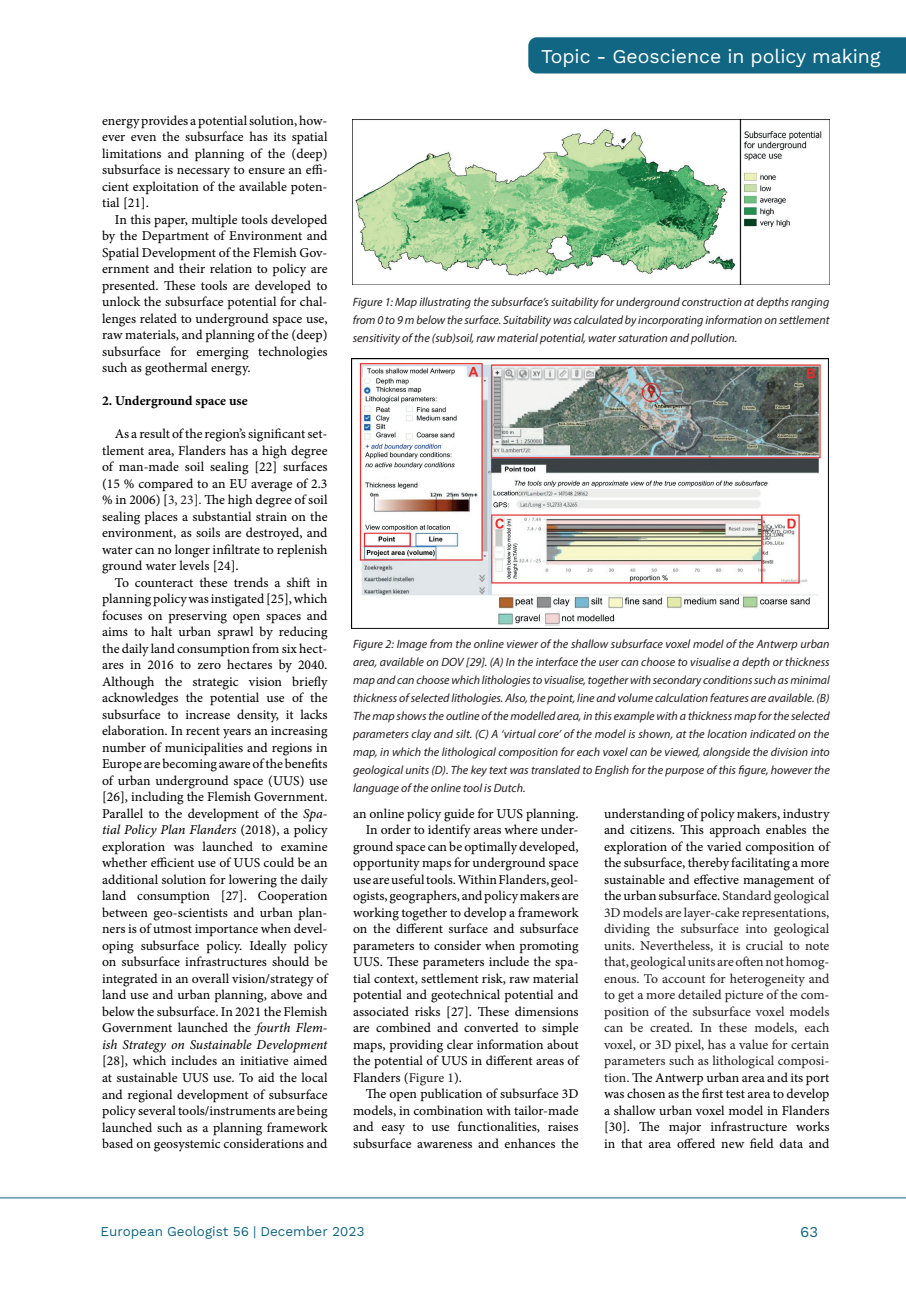
<style>
.page{position:relative;width:906px;height:1289px;background:#fff}
.page>*{position:absolute;margin:0;border:0;box-sizing:border-box;transform-origin:0 0}
.t1{font:19.5px "Work Sans";color:#fff}
.t2{font:15px "Work Sans";color:#116783}
.t3{font:13.5px/16.5px "Minion Pro Capt";color:#000001;text-align:justify}
.t4{font:13.5px/16.5px "Minion Pro Capt";color:#231f20;text-align:justify}
.t5{font:13.5px "Minion Pro It Capt";letter-spacing:-.005em;color:#000001}
.t6{font:13.5px "Work Sans";color:#116783}
.t7{font:700 13.5px "Minion Pro";color:#000001}
.t8{font:italic 12px/18px "Myriad Pro";color:#231f20;text-align:justify}
.s1{color:#231f20}
.s2{font-family:"Minion Pro It Capt"}
.s3{font-family:"Minion Pro Capt"}
.s4{color:#000001}
</style>
<div class="page">
<hr style="left:0;top:1197px;width:906px;height:1px;background:#116783">
<img style="left:353px;top:119px;width:476px;height:166px">
<img style="left:352px;top:359px;width:476px;height:270px">
<div style="left:528px;top:37px;width:378px;height:36px;background:#116783"></div>
<p class="t3" style="left:102px;top:112px;width:227px">energy provides a potential solution, how&shy;ever even the subsurface has its spatial limitations and planning of the (deep) subsurface is necessary to ensure an effi&shy;cient exploitation of the available poten&shy;tial [21].</p>
<p class="t3" style="left:102px;top:211px;width:227px;text-indent:13px">In this paper, multiple tools developed by the Department of Environment and Spatial Development of the Flemish Gov&shy;ernment and their relation to policy are presented. These tools are developed to unlock the subsurface potential for chal&shy;lenges related to underground space use, raw materials, and planning of the (deep) subsurface for emerging technologies such as geothermal energy.</p>
<p class="t7" style="left:102px;top:391px;width:147px">2. Underground space use</p>
<p class="t3" style="left:102px;top:426px;width:227px;text-indent:13px">As a result of the region’s significant set&shy;tlement area, Flanders has a high degree of man-made soil sealing [22] surfaces (15 % compared to an EU average of 2.3 % in 2006) [<span class="s1">3, 23].</span> The high degree of soil sealing places a substantial strain on the environment, as soils are destroyed, and water can no longer infiltrate to replenish ground water levels [24].</p>
<p class="t3" style="left:102px;top:574px;width:227px;text-indent:13px">To counteract these trends a shift in planning policy was instigated [25], which focuses on preserving open spaces and aims to halt urban sprawl by reducing the daily land consumption from six hect&shy;ares in 2016 to zero hectares by 2040.<br>Although the strategic vision briefly acknowledges the potential use of the subsurface to increase density, it lacks elaboration. In recent years an increasing number of municipalities and regions in Europe are becoming aware of the benefits of urban underground space (UUS) use [26], including the Flemish Government.<br>Parallel to the development of the <span class="s2">Spa-</span></p>
<p class="t5" style="left:102px;top:820px;width:227px">tial Policy Plan Flanders <span class="s3">(2018), a policy</span></p>
<p class="t3" style="left:102px;top:838px;width:227px">exploration was launched to examine whether efficient use of UUS could be an additional solution for lowering the daily land consumption [27]. Cooperation between geo-scientists and urban plan&shy;ners is of utmost importance when devel&shy;oping subsurface policy. Ideally policy on subsurface infrastructures should be integrated in an overall vision/strategy of land use and urban planning, above and below the subsurface. In 2021 the Flemish Government launched the <span class="s2">fourth Flem-</span></p>
<p class="t5" style="left:102px;top:1035px;width:227px">ish Strategy on Sustainable Development</p>
<p class="t3" style="left:102px;top:1052px;width:227px">[28], which includes an initiative aimed at sustainable UUS use. To aid the local and regional development of subsurface policy several tools/instruments are being launched such as a planning framework based on geosystemic considerations and</p>
<h1 class="t1" style="left:541px;top:41px;width:341px">Topic - Geoscience in policy making</h1>
<p class="t8" style="left:353px;top:293px;width:478px">Figure 1: Map illustrating the subsurface’s suitability for underground construction at depths ranging from 0 to 9 m below the surface. Suitability was calculated by incorporating information on settlement sensitivity of the (sub)soil, raw material potential, water saturation and pollution.</p>
<p class="t8" style="left:353px;top:635px;width:478px">Figure 2: Image from the online viewer of the shallow subsurface voxel model of the Antwerp urban area, available on DOV [2 9]. (A) In the interface the user can choose to visualise a depth or thickness map and can choose which lithologies to visualise, together with secondary conditions such as minimal thickness of selected lithologies. Also, the point, line and volume calculation features are available. (B)<br>The map shows the outline of the modelled area, in this example with a thickness map for the selected parameters clay and silt. (C) A ‘virtual core’ of the model is shown, at the location indicated on the map, in which the lithological composition for each voxel can be viewed, alongside the division into geological units (D). The key text was translated to English for the purpose of this figure, however the language of the online tool is Dutch.</p>
<p class="t3" style="left:353px;top:805px;width:227px">an online policy guide for UUS planning.</p>
<p class="t3" style="left:366px;top:821px;width:214px">In order to identify areas where under-</p>
<p class="t3" style="left:353px;top:838px;width:227px">ground space can be optimally developed,</p>
<p class="t3" style="left:353px;top:854px;width:227px">opportunity maps for underground space</p>
<p class="t3" style="left:353px;top:871px;width:227px">use are useful tools. Within Flanders, geol-</p>
<p class="t3" style="left:353px;top:887px;width:227px">ogists, geographers, and policy makers are</p>
<p class="t3" style="left:353px;top:904px;width:227px">working together to develop a framework</p>
<p class="t3" style="left:353px;top:920px;width:227px">on the different surface and subsurface</p>
<p class="t3" style="left:353px;top:937px;width:227px">parameters to consider when promoting</p>
<p class="t3" style="left:353px;top:953px;width:227px">UUS. These parameters include the spa-</p>
<p class="t3" style="left:353px;top:970px;width:227px">tial context, settlement risk, raw material</p>
<p class="t3" style="left:353px;top:986px;width:227px">potential and geotechnical potential and</p>
<p class="t3" style="left:353px;top:1003px;width:227px">associated risks [27]. These dimensions</p>
<p class="t3" style="left:353px;top:1019px;width:227px">are combined and converted to simple</p>
<p class="t3" style="left:353px;top:1036px;width:227px">maps, providing clear information about</p>
<p class="t3" style="left:353px;top:1052px;width:227px">the potential of UUS in different areas of</p>
<p class="t3" style="left:353px;top:1069px;width:111px">Flanders (<span class="s1">Figure 1</span>).</p>
<p class="t3" style="left:366px;top:1085px;width:214px">The open publication of subsurface 3D</p>
<p class="t3" style="left:353px;top:1102px;width:227px">models, in combination with tailor-made</p>
<p class="t3" style="left:353px;top:1118px;width:227px">and easy to use functionalities, raises</p>
<p class="t3" style="left:353px;top:1135px;width:227px">subsurface awareness and enhances the</p>
<p class="t4" style="left:604px;top:805px;width:227px"><span class="s4">understanding of policy makers, industry and citizens. This approach enables the exploration of the varied composition of the subsurface, thereby facilitating a more sustainable and effective management of the urban subsurface.</span> Standard geological 3D models are layer-cake representations, dividing the subsurface into geological units. Nevertheless, it is crucial to note that, geological units are often not homog&shy;enous. To account for heterogeneity and to get a more detailed picture of the com&shy;position of the subsurface voxel models can be created. In these models, each voxel, or 3D pixel, has a value for certain parameters such as lithological composi&shy;tion. <span class="s4">The Antwerp urban area and its port was chosen as the first test area to develop a shallow urban voxel model in Flanders [30]. The major infrastructure works in that area offered new field data and</span></p>
<p class="t6" style="left:101px;top:1220px;width:265px">European Geologist 56 | December 2023</p>
<p class="t2" style="left:800px;top:1220px;width:20px">63</p>
</div>
